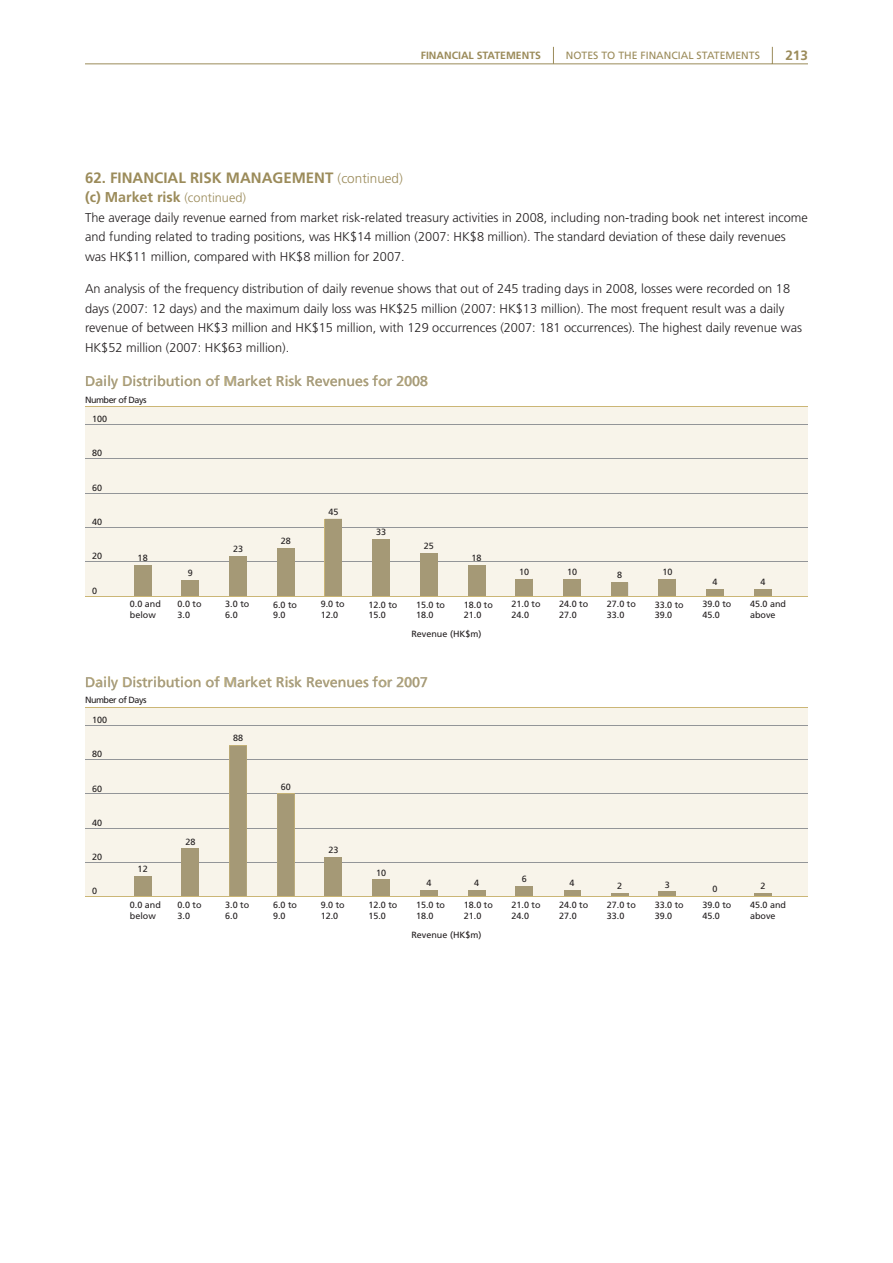
<style>
.page{position:relative;width:893px;height:1263px;background:#fff}
.page>*{position:absolute;margin:0;border:0;box-sizing:border-box;transform-origin:0 0}
.t1{font:700 15px "Frutiger";color:#9b8b5a}
.t2{font:14.25px "Frutiger";color:#cbb676}
.t3{font:700 14.25px "Frutiger";color:#9b8b5a}
.t4{font:700 13.5px "Frutiger";color:#9b8b5a}
.t5{font:300 12.75px/19.5px "Frutiger";color:#231f20}
.t6{font:10.5px "Frutiger";color:#9b8b5a}
.t7{font:700 10.5px "Frutiger";color:#9b8b5a}
.t8{font:9px/10.8px "Frutiger";color:#231f20}
.t9{font:9px "Frutiger";letter-spacing:-.05em;color:#231f20}
.s1{font-weight:300;font-size:13.5px}
.s2{font-weight:300;font-size:12.75px}
</style>
<div class="page">
<div style="left:85px;top:407px;width:723px;height:189px;background:#f8f4ea"></div>
<hr style="left:85px;top:424px;width:723px;height:1px;background:#939598">
<hr style="left:85px;top:493px;width:723px;height:1px;background:#939598">
<hr style="left:85px;top:527px;width:723px;height:1px;background:#939598">
<hr style="left:85px;top:458px;width:723px;height:1px;background:#939598">
<hr style="left:85px;top:562px;width:723px;height:1px;background:#939598">
<svg style="left:86px;top:375px;width:134px;height:14px"></svg>
<hr style="left:85px;top:407px;width:723px;height:1px;background:#cbb676">
<div style="left:134px;top:565px;width:17px;height:31px;background:#a59976"></div>
<div style="left:182px;top:581px;width:17px;height:15px;background:#a59976"></div>
<div style="left:230px;top:557px;width:17px;height:39px;background:#a59976"></div>
<div style="left:277px;top:548px;width:17px;height:48px;background:#a59976"></div>
<svg style="left:325px;top:519px;width:17px;height:77px"></svg>
<div style="left:373px;top:539px;width:17px;height:57px;background:#a59976"></div>
<div style="left:420px;top:553px;width:17px;height:43px;background:#a59976"></div>
<div style="left:468px;top:565px;width:17px;height:31px;background:#a59976"></div>
<div style="left:516px;top:579px;width:17px;height:17px;background:#a59976"></div>
<div style="left:563px;top:579px;width:17px;height:17px;background:#a59976"></div>
<div style="left:611px;top:582px;width:17px;height:14px;background:#a59976"></div>
<div style="left:659px;top:579px;width:17px;height:17px;background:#a59976"></div>
<div style="left:706px;top:589px;width:18px;height:7px;background:#a59976"></div>
<div style="left:754px;top:589px;width:17px;height:7px;background:#a59976"></div>
<hr style="left:85px;top:596px;width:723px;height:1px;background:#cbb676">
<div style="left:85px;top:708px;width:723px;height:189px;background:#f8f4ea"></div>
<hr style="left:85px;top:725px;width:723px;height:1px;background:#939598">
<hr style="left:85px;top:794px;width:723px;height:1px;background:#939598">
<hr style="left:85px;top:828px;width:723px;height:1px;background:#939598">
<hr style="left:85px;top:759px;width:723px;height:1px;background:#939598">
<hr style="left:85px;top:862px;width:723px;height:1px;background:#939598">
<svg style="left:86px;top:677px;width:134px;height:13px"></svg>
<hr style="left:85px;top:707px;width:723px;height:1px;background:#cbb676">
<div style="left:134px;top:876px;width:17px;height:21px;background:#a59976"></div>
<div style="left:182px;top:849px;width:17px;height:48px;background:#a59976"></div>
<div style="left:230px;top:746px;width:17px;height:151px;background:#a59976"></div>
<div style="left:277px;top:794px;width:17px;height:103px;background:#a59976"></div>
<div style="left:325px;top:857px;width:17px;height:40px;background:#a59976"></div>
<div style="left:373px;top:880px;width:17px;height:17px;background:#a59976"></div>
<div style="left:420px;top:890px;width:17px;height:7px;background:#a59976"></div>
<div style="left:468px;top:890px;width:17px;height:7px;background:#a59976"></div>
<div style="left:516px;top:887px;width:17px;height:10px;background:#a59976"></div>
<div style="left:563px;top:890px;width:17px;height:7px;background:#a59976"></div>
<hr style="left:611px;top:894px;width:17px;height:3px;background:#a59976">
<div style="left:659px;top:892px;width:17px;height:5px;background:#a59976"></div>
<hr style="left:754px;top:894px;width:17px;height:3px;background:#a59976">
<hr style="left:85px;top:897px;width:723px;height:1px;background:#cbb676">
<hr style="left:85px;top:63px;width:723px;height:1px;background:#9b8b5a">
<svg style="left:772px;top:47px;width:1px;height:16px"></svg>
<svg style="left:553px;top:47px;width:1px;height:16px"></svg>
<p class="t7" style="left:421px;top:51px;width:122px">FINANCIAL STATEMENTS</p>
<p class="t6" style="left:566px;top:51px;width:196px">NOTES TO THE FINANCIAL STATEMENTS</p>
<p class="t4" style="left:785px;top:50px;width:24px">213</p>
<p class="t1" style="left:85px;top:172px;width:319px">62. FINANCIAL RISK MANAGEMENT <span class="s1">(continued)</span></p>
<p class="t3" style="left:85px;top:192px;width:163px">(c) Market risk <span class="s2">(continued)</span></p>
<p class="t5" style="left:85px;top:209px;width:724px">The average daily revenue earned from market risk-related treasury activities in 2008, including non-trading book net interest income and funding related to trading positions, was HK$14 million (2007: HK$8 million). The standard deviation of these daily revenues was HK$11 million, compared with HK$8 million for 2007.</p>
<p class="t5" style="left:85px;top:280px;width:718px">An analysis of the frequency distribution of daily revenue shows that out of 245 trading days in 2008, losses were recorded on 18 days (2007: 12 days) and the maximum daily loss was HK$25 million (2007: HK$13 million). The most frequent result was a daily revenue of between HK$3 million and HK$15 million, with 129 occurrences (2007: 181 occurrences). The highest daily revenue was HK$52 million (2007: HK$63 million).</p>
<p class="t2" style="left:85px;top:376px;width:345px">Daily Distribution of Market Risk Revenues for 2008</p>
<p class="t9" style="left:85px;top:396px;width:63px">Number of Days</p>
<p class="t8" style="left:92px;top:414px;width:17px">100</p>
<p class="t8" style="left:92px;top:449px;width:12px">80</p>
<p class="t8" style="left:92px;top:483px;width:12px">60</p>
<p class="t8" style="left:92px;top:517px;width:12px">40</p>
<p class="t8" style="left:92px;top:552px;width:12px">20</p>
<p class="t8" style="left:92px;top:586px;width:7px">0</p>
<p class="t8" style="left:138px;top:553px;width:12px">18</p>
<p class="t8" style="left:130px;top:600px;width:33px">0.0 and below</p>
<p class="t8" style="left:188px;top:569px;width:7px">9</p>
<p class="t8" style="left:233px;top:545px;width:12px">23</p>
<p class="t8" style="left:281px;top:536px;width:12px">28</p>
<p class="t8" style="left:328px;top:507px;width:12px">45</p>
<p class="t8" style="left:376px;top:527px;width:12px">33</p>
<p class="t8" style="left:424px;top:541px;width:12px">25</p>
<p class="t8" style="left:472px;top:553px;width:12px">18</p>
<p class="t8" style="left:519px;top:567px;width:12px">10</p>
<p class="t8" style="left:567px;top:567px;width:12px">10</p>
<p class="t8" style="left:617px;top:570px;width:7px">8</p>
<p class="t8" style="left:662px;top:567px;width:12px">10</p>
<p class="t8" style="left:712px;top:577px;width:7px">4</p>
<p class="t8" style="left:760px;top:577px;width:7px">4</p>
<p class="t8" style="left:178px;top:600px;width:26px">0.0 to<br>3.0</p>
<p class="t8" style="left:225px;top:600px;width:26px">3.0 to<br>6.0</p>
<p class="t8" style="left:273px;top:600px;width:26px">6.0 to<br>9.0</p>
<p class="t8" style="left:321px;top:600px;width:26px">9.0 to<br>12.0</p>
<p class="t8" style="left:368px;top:600px;width:31px">12.0 to<br>15.0</p>
<p class="t8" style="left:416px;top:600px;width:31px">15.0 to<br>18.0</p>
<p class="t8" style="left:464px;top:600px;width:31px">18.0 to<br>21.0</p>
<p class="t8" style="left:511px;top:600px;width:31px">21.0 to<br>24.0</p>
<p class="t8" style="left:559px;top:600px;width:31px">24.0 to<br>27.0</p>
<p class="t8" style="left:607px;top:600px;width:31px">27.0 to<br>33.0</p>
<p class="t8" style="left:655px;top:600px;width:31px">33.0 to<br>39.0</p>
<p class="t8" style="left:702px;top:600px;width:31px">39.0 to<br>45.0</p>
<p class="t8" style="left:750px;top:600px;width:38px">45.0 and above</p>
<p class="t8" style="left:411px;top:630px;width:72px">Revenue (HK$m)</p>
<p class="t2" style="left:85px;top:676px;width:345px">Daily Distribution of Market Risk Revenues for 2007</p>
<p class="t9" style="left:85px;top:697px;width:63px">Number of Days</p>
<p class="t8" style="left:92px;top:715px;width:17px">100</p>
<p class="t8" style="left:92px;top:749px;width:12px">80</p>
<p class="t8" style="left:92px;top:784px;width:12px">60</p>
<p class="t8" style="left:92px;top:818px;width:12px">40</p>
<p class="t8" style="left:92px;top:852px;width:12px">20</p>
<p class="t8" style="left:92px;top:887px;width:7px">0</p>
<p class="t8" style="left:138px;top:864px;width:12px">12</p>
<p class="t8" style="left:130px;top:900px;width:33px">0.0 and below</p>
<p class="t8" style="left:233px;top:734px;width:12px">88</p>
<p class="t8" style="left:185px;top:837px;width:12px">28</p>
<p class="t8" style="left:281px;top:782px;width:12px">60</p>
<p class="t8" style="left:328px;top:845px;width:12px">23</p>
<p class="t8" style="left:376px;top:868px;width:12px">10</p>
<p class="t8" style="left:426px;top:878px;width:7px">4</p>
<p class="t8" style="left:474px;top:878px;width:7px">4</p>
<p class="t8" style="left:522px;top:875px;width:7px">6</p>
<p class="t8" style="left:569px;top:878px;width:7px">4</p>
<p class="t8" style="left:617px;top:882px;width:7px">2</p>
<p class="t8" style="left:665px;top:880px;width:7px">3</p>
<p class="t8" style="left:712px;top:884px;width:7px">0</p>
<p class="t8" style="left:760px;top:881px;width:7px">2</p>
<p class="t8" style="left:178px;top:900px;width:26px">0.0 to<br>3.0</p>
<p class="t8" style="left:225px;top:900px;width:26px">3.0 to<br>6.0</p>
<p class="t8" style="left:273px;top:900px;width:26px">6.0 to<br>9.0</p>
<p class="t8" style="left:321px;top:900px;width:26px">9.0 to<br>12.0</p>
<p class="t8" style="left:368px;top:900px;width:31px">12.0 to<br>15.0</p>
<p class="t8" style="left:416px;top:900px;width:31px">15.0 to<br>18.0</p>
<p class="t8" style="left:464px;top:900px;width:31px">18.0 to<br>21.0</p>
<p class="t8" style="left:511px;top:900px;width:31px">21.0 to<br>24.0</p>
<p class="t8" style="left:559px;top:900px;width:31px">24.0 to<br>27.0</p>
<p class="t8" style="left:607px;top:900px;width:31px">27.0 to<br>33.0</p>
<p class="t8" style="left:655px;top:900px;width:31px">33.0 to<br>39.0</p>
<p class="t8" style="left:702px;top:900px;width:31px">39.0 to<br>45.0</p>
<p class="t8" style="left:750px;top:900px;width:38px">45.0 and above</p>
<p class="t8" style="left:411px;top:930px;width:72px">Revenue (HK$m)</p>
</div>
